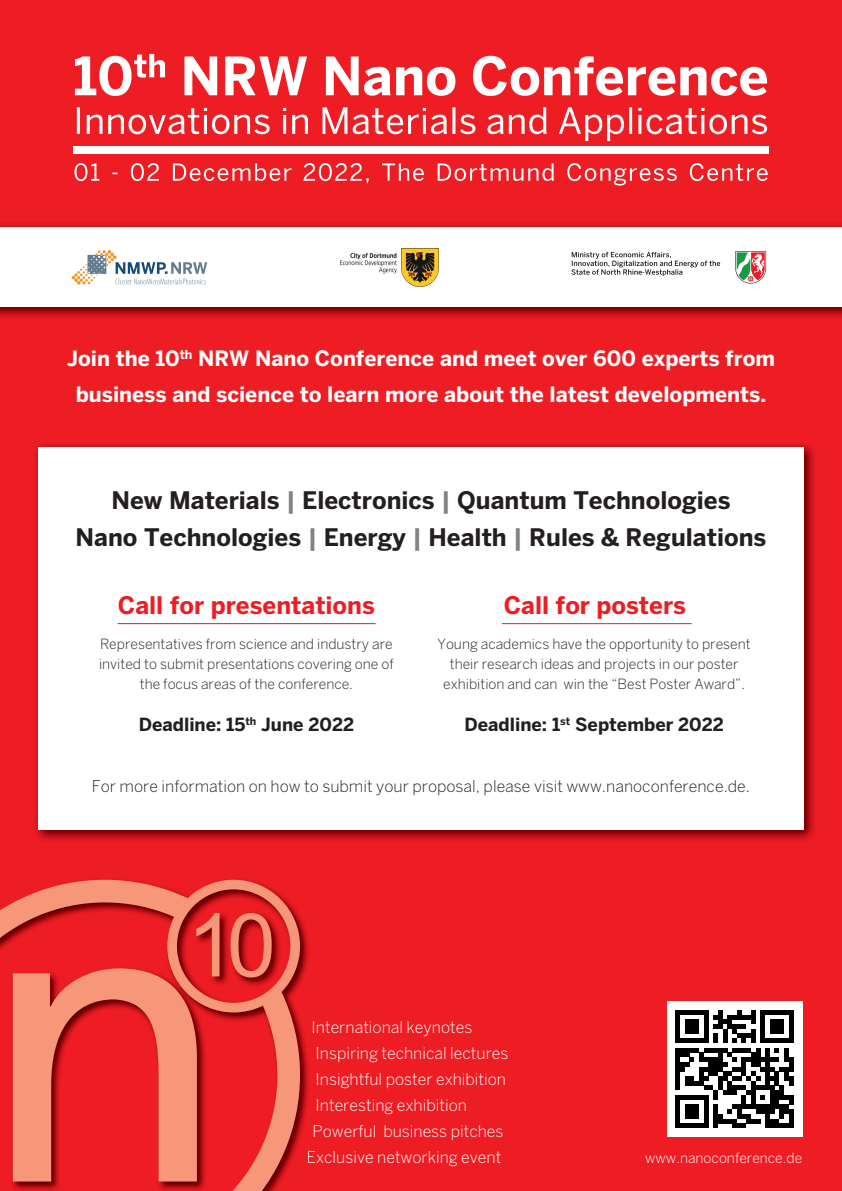
<style>
.page{position:relative;width:842px;height:1191px;background:#ee1d23}
.page>*{position:absolute;margin:0;border:0;box-sizing:border-box;transform-origin:0 0}
.t1{font:700 24px/36.7px "Benton Sans";color:#231f20;text-align:center}
.t2{font:700 24px "Benton Sans";color:#ee1d23}
.t3{font:700 21px/36px "Benton Sans";color:#fff;text-align:center}
.t4{font:700 18px "Benton Sans";color:#231f20}
.t5{font:300 16px "Benton Sans";color:#fff}
.t6{font:300 16px "Benton Sans";color:#231f20}
.t7{font:300 14px/20px "Benton Sans";color:#231f20;text-align:center}
.t8{font:300 14px "Benton Sans";color:#fff}
.s1{color:#808285}
</style>
<div class="page">
<svg style="left:74px;top:54px;width:694px;height:131px"></svg>
<div style="left:667px;top:1001px;width:135px;height:135px;background:#fff"></div>
<svg style="left:675px;top:1010px;width:118px;height:118px"></svg>
<img style="left:0;top:223px;width:842px;height:95px">
<div style="left:0;top:227px;width:842px;height:79px;background:#fff"></div>
<svg style="left:72px;top:250px;width:135px;height:35px"></svg>
<svg style="left:571px;top:251px;width:195px;height:32px"></svg>
<img style="left:340px;top:248px;width:98px;height:38px">
<img style="left:35px;top:443px;width:780px;height:398px">
<div style="left:38px;top:446px;width:766px;height:383px;background:#fff"></div>
<hr style="left:118px;top:623px;width:258px;height:1px;background:#d1232a">
<hr style="left:502px;top:623px;width:190px;height:1px;background:#ee1d23">
<img style="left:300px;top:917px;width:9px;height:219px">
<svg style="left:308px;top:1150px;width:2px;height:13px"></svg>
<svg style="left:0;top:879px;width:300px;height:312px"></svg>
<h2 class="t3" style="left:67px;top:340px;width:709px">Join the 10<sup>th</sup> NRW Nano Conference and meet over 600 experts from business and science to learn more about the latest developments.</h2>
<h1 class="t1" style="left:76px;top:482px;width:692px">New Materials <span class="s1">|</span> Electronics <span class="s1">|</span> Quantum Technologies<br>Nano Technologies <span class="s1">|</span> Energy <span class="s1">|</span> Health <span class="s1">|</span> Rules &amp; Regulations</h1>
<h1 class="t2" style="left:118px;top:591px;width:258px">Call for presentations</h1>
<h1 class="t2" style="left:504px;top:591px;width:184px">Call for posters</h1>
<p class="t7" style="left:99px;top:633px;width:296px">Representatives from science and industry are invited to submit presentations covering one of the focus areas of the conference.</p>
<p class="t4" style="left:139px;top:713px;width:217px">Deadline: 15<sup>th</sup> June 2022</p>
<p class="t7" style="left:438px;top:633px;width:315px">Young academics have the opportunity to present their research ideas and projects in our poster exhibition and can win the “Best Poster Award”.</p>
<p class="t4" style="left:464px;top:713px;width:261px">Deadline: 1<sup>st</sup> September 2022</p>
<p class="t6" style="left:92px;top:776px;width:660px">For more information on how to submit your proposal, please visit www.nanoconference.de.</p>
<p class="t5" style="left:312px;top:1017px;width:162px">International keynotes</p>
<p class="t5" style="left:316px;top:1043px;width:194px">Inspiring technical lectures</p>
<p class="t5" style="left:316px;top:1069px;width:192px">Insightful poster exhibition</p>
<p class="t5" style="left:316px;top:1095px;width:153px">Interesting exhibition</p>
<p class="t5" style="left:313px;top:1121px;width:192px">Powerful business pitches</p>
<p class="t5" style="left:307px;top:1147px;width:196px">Exclusive networking event</p>
<p class="t8" style="left:645px;top:1149px;width:159px">www.nanoconference.de</p>
</div>
